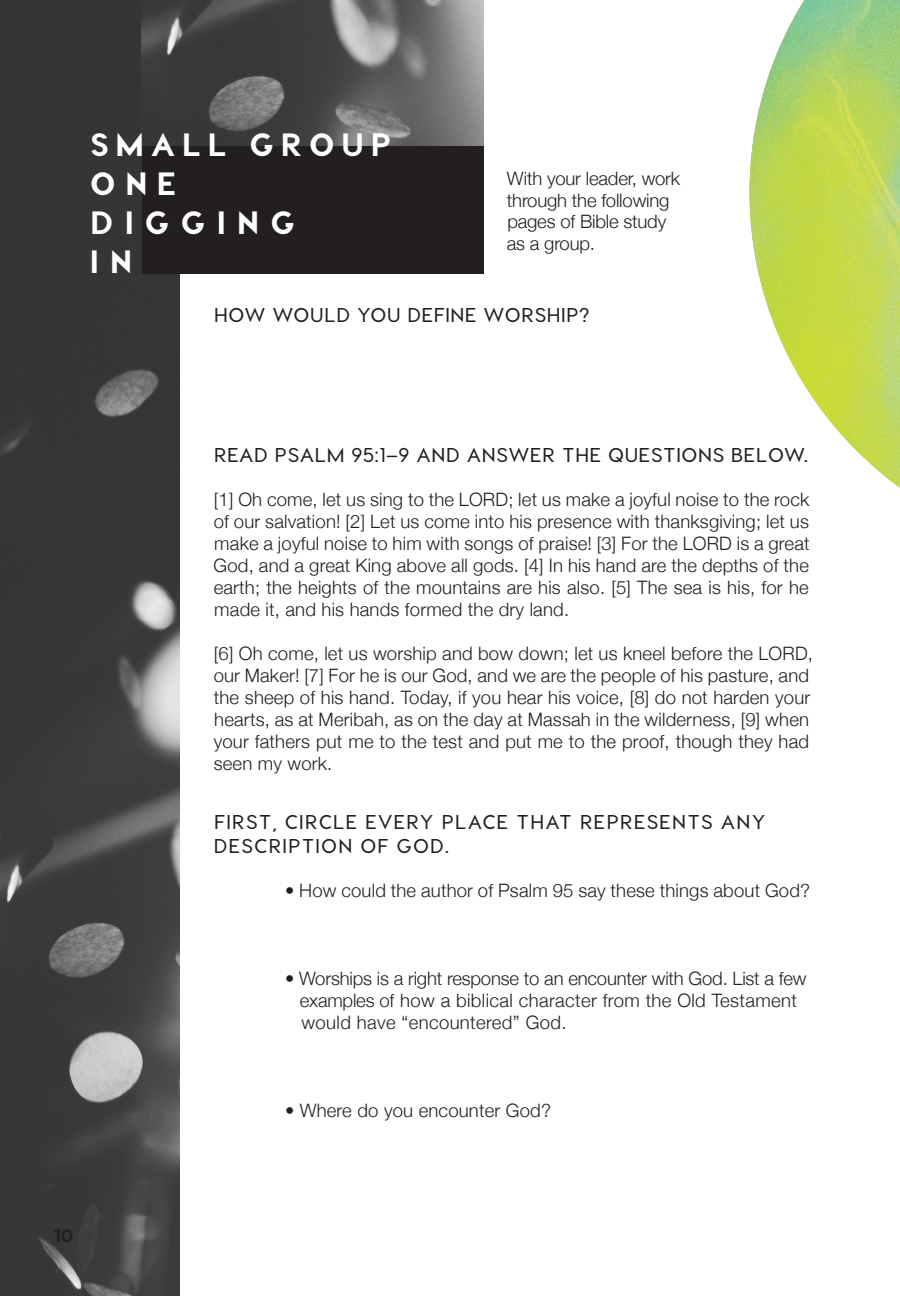
<style>
.page{position:relative;width:900px;height:1296px;background:#fff}
.page>*{position:absolute;margin:0;border:0;box-sizing:border-box;transform-origin:0 0}
.t1{font:800 32.2px/39.2px "Visby CF";letter-spacing:.26em;color:#fff}
.t2{font:600 20px "Visby CF";letter-spacing:.03em;color:#231f20}
.t3{font:600 20px/24px "Visby CF";letter-spacing:.06em;color:#231f20}
.t4{font:300 18.4px/22px "Helvetica Neue";letter-spacing:.01em;color:#231f20}
.t5{font:300 18.4px/21.8px "Helvetica Neue";letter-spacing:-.01em;color:#231f20}
.t6{font:700 18px "Gotham";color:#231f20}
</style>
<div class="page">
<img style="left:750px;top:0;width:150px;height:488px">
<img style="left:0;top:0;width:180px;height:1296px">
<img style="left:142px;top:0;width:341px;height:146px">
<div style="left:142px;top:146px;width:341px;height:128px;background:#231f20"></div>
<h1 class="t1" style="left:90px;top:124px;width:303px">SMALL GROUP<br>ONE<br>DIGGING<br>I N</h1>
<p class="t5" style="left:507px;top:167px;width:175px">With your leader, work through the following pages of Bible study as a group.</p>
<p class="t2" style="left:214px;top:303px;width:377px">HOW WOULD YOU DEFINE WORSHIP?</p>
<p class="t6" style="left:54px;top:1223px;width:21px">10</p>
<p class="t2" style="left:214px;top:442px;width:595px">READ PSALM 95:1–9 AND ANSWER THE QUESTIONS BELOW.</p>
<p class="t4" style="left:214px;top:488px;width:598px;text-align:justify">[1] Oh come, let us sing to the LORD; let us make a joyful noise to the rock of our salvation! [2] Let us come into his presence with thanksgiving; let us make a joyful noise to him with songs of praise! [3] For the LORD is a great God, and a great King above all gods. [4] In his hand are the depths of the earth; the heights of the mountains are his also. [5] The sea is his, for he made it, and his hands formed the dry land.</p>
<p class="t4" style="left:214px;top:642px;width:601px">[6] Oh come, let us worship and bow down; let us kneel before the LORD, our Maker! [7] For he is our God, and we are the people of his pasture, and the sheep of his hand. Today, if you hear his voice, [8] do not harden your hearts, as at Meribah, as on the day at Massah in the wilderness, [9] when your fathers put me to the test and put me to the proof, though they had seen my work.</p>
<p class="t3" style="left:214px;top:809px;width:553px">FIRST, CIRCLE EVERY PLACE THAT REPRESENTS ANY<br>DESCRIPTION OF GOD.</p>
<p class="t4" style="left:285px;top:879px;width:527px">• How could the author of Psalm 95 say these things about God?</p>
<p class="t4" style="left:300px;top:967px;width:508px;text-indent:-15px">• Worships is a right response to an encounter with God. List a few examples of how a biblical character from the Old Testament would have “encountered” God.</p>
<p class="t4" style="left:285px;top:1099px;width:267px">• Where do you encounter God?</p>
</div>
